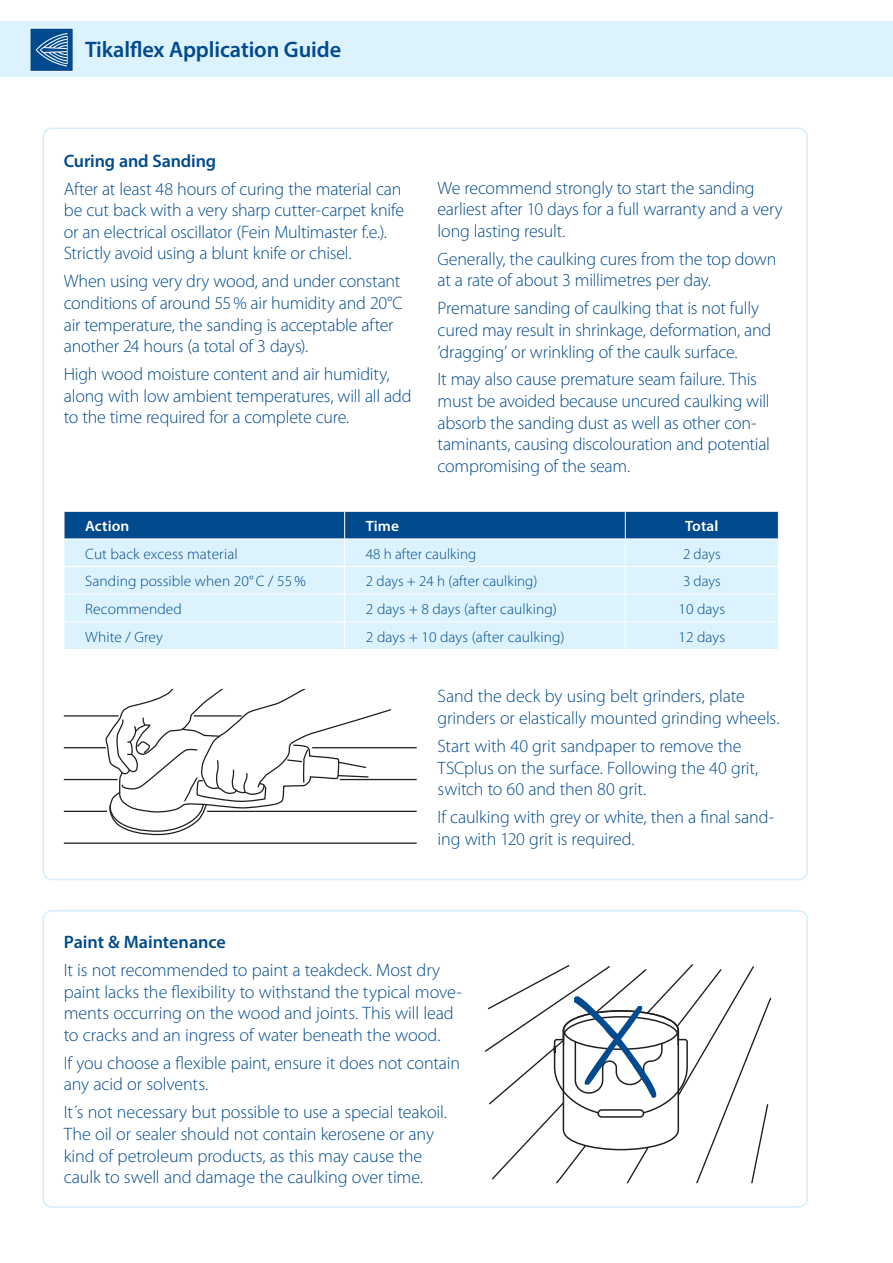
<style>
.page{position:relative;width:893px;height:1263px;background:#fff}
.page>*{position:absolute;margin:0;border:0;box-sizing:border-box;transform-origin:0 0}
.t1{font:600 22.5px "Myriad Pro";letter-spacing:-.005em;color:#004a8d}
.t2{font:300 18px/21.6px "Myriad Pro";letter-spacing:-.01em;color:#004a8d}
.t3{font:600 18px "Myriad Pro";letter-spacing:-.005em;color:#004a8d}
.t4{font:300 15px "Myriad Pro";letter-spacing:.005em;color:#004a8d}
.t5{font:600 15px "Myriad Pro";letter-spacing:.005em;color:#fff}
</style>
<div class="page">
<div style="left:0;top:21px;width:893px;height:56px;background:#dcf2fc"></div>
<div style="left:30px;top:28px;width:43px;height:44px;background:#004a8d"></div>
<svg style="left:36px;top:33px;width:32px;height:34px"></svg>
<svg style="left:105px;top:689px;width:287px;height:147px"></svg>
<hr style="left:64px;top:842px;width:353px;height:2px;background:#231f20">
<hr style="left:64px;top:811px;width:43px;height:1px;background:#231f20">
<hr style="left:64px;top:779px;width:54px;height:1px;background:#231f20">
<hr style="left:64px;top:747px;width:42px;height:1px;background:#231f20">
<hr style="left:64px;top:715px;width:55px;height:1px;background:#231f20">
<hr style="left:194px;top:715px;width:48px;height:1px;background:#231f20">
<hr style="left:312px;top:747px;width:105px;height:1px;background:#231f20">
<hr style="left:340px;top:779px;width:77px;height:1px;background:#231f20">
<hr style="left:207px;top:811px;width:210px;height:1px;background:#231f20">
<div style="left:43px;top:910px;width:765px;height:298px;border:2px solid #d4effb;border-radius:9px"></div>
<svg style="left:484px;top:964px;width:288px;height:219px"></svg>
<svg style="left:64px;top:511px;width:715px;height:138px;background:#b3d2e6"></svg>
<p class="t1" style="left:85px;top:35px;width:258px">Tikalflex Application Guide</p>
<p class="t3" style="left:64px;top:149px;width:154px">Curing and Sanding</p>
<p class="t2" style="left:64px;top:178px;width:342px">After at least 48 hours of curing the material can be cut back with a very sharp cutter-carpet knife or an electrical oscillator (Fein Multimaster f.e.).<br>Strictly avoid using a blunt knife or chisel.</p>
<p class="t2" style="left:64px;top:270px;width:340px">When using very dry wood, and under constant conditions of around 55% air humidity and 20°C air temperature, the sanding is acceptable after another 24 hours (a total of 3 days).</p>
<p class="t2" style="left:64px;top:363px;width:349px">High wood moisture content and air humidity, along with low ambient temperatures, will all add to the time required for a complete cure.</p>
<p class="t2" style="left:438px;top:177px;width:347px">We recommend strongly to start the sanding earliest after 10 days for a full warranty and a very long lasting result.</p>
<p class="t2" style="left:438px;top:248px;width:340px">Generally, the caulking cures from the top down at a rate of about 3 millimetres per day.</p>
<p class="t2" style="left:438px;top:297px;width:335px">Premature sanding of caulking that is not fully cured may result in shrinkage, deformation, and ’dragging’ or wrinkling of the caulk surface.</p>
<p class="t2" style="left:438px;top:368px;width:334px">It may also cause premature seam failure. This must be avoided because uncured caulking will absorb the sanding dust as well as other con&shy;taminants, causing discolouration and potential compromising of the seam.</p>
<p class="t5" style="left:85px;top:516px;width:46px">Action</p>
<p class="t5" style="left:366px;top:516px;width:35px">Time</p>
<p class="t5" style="left:685px;top:516px;width:35px">Total</p>
<p class="t4" style="left:85px;top:545px;width:154px">Cut back excess material</p>
<p class="t4" style="left:366px;top:545px;width:112px">48 h after caulking</p>
<p class="t4" style="left:683px;top:545px;width:39px">2 days</p>
<p class="t4" style="left:85px;top:572px;width:222px">Sanding possible when 20°C / 55%</p>
<p class="t4" style="left:366px;top:572px;width:173px">2 days + 24 h (after caulking)</p>
<p class="t4" style="left:683px;top:572px;width:39px">3 days</p>
<p class="t4" style="left:85px;top:600px;width:98px">Recommended</p>
<p class="t4" style="left:366px;top:600px;width:193px">2 days + 8 days (after caulking)</p>
<p class="t4" style="left:678px;top:600px;width:48px">10 days</p>
<p class="t4" style="left:85px;top:628px;width:79px">White / Grey</p>
<p class="t4" style="left:366px;top:628px;width:200px">2 days + 10 days (after caulking)</p>
<p class="t4" style="left:678px;top:628px;width:48px">12 days</p>
<p class="t2" style="left:438px;top:685px;width:343px">Sand the deck by using belt grinders, plate grinders or elastically mounted grinding wheels.</p>
<p class="t2" style="left:438px;top:735px;width:322px">Start with 40 grit sandpaper to remove the<br>TSCplus on the surface. Following the 40 grit, switch to 60 and then 80 grit.</p>
<p class="t2" style="left:438px;top:806px;width:338px">If caulking with grey or white, then a final sand&shy;ing with 120 grit is required.</p>
<p class="t3" style="left:64px;top:930px;width:164px">Paint &amp; Maintenance</p>
<p class="t2" style="left:64px;top:959px;width:399px">It is not recommended to paint a teakdeck. Most dry paint lacks the flexibility to withstand the typical move&shy;ments occurring on the wood and joints. This will lead to cracks and an ingress of water beneath the wood.</p>
<p class="t2" style="left:64px;top:1052px;width:398px">If you choose a flexible paint, ensure it does not contain any acid or solvents.</p>
<p class="t2" style="left:64px;top:1101px;width:385px">It´s not necessary but possible to use a special teakoil.<br>The oil or sealer should not contain kerosene or any kind of petroleum products, as this may cause the caulk to swell and damage the caulking over time.</p>
</div>
